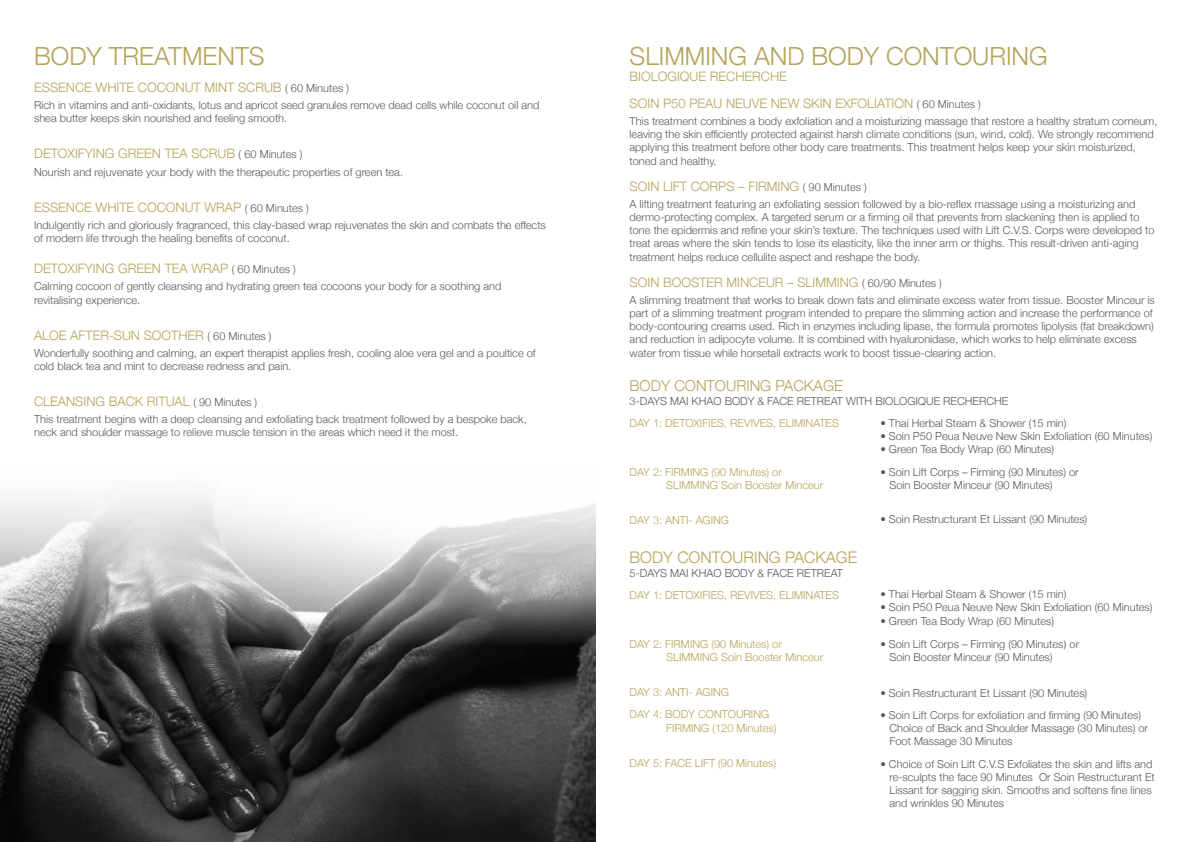
<style>
.page{position:relative;width:1191px;height:842px;background:#fff}
.page>*{position:absolute;margin:0;border:0;box-sizing:border-box;transform-origin:0 0}
.t1{font:300 25px "Helvetica Neue";color:#b3a258}
.t2{font:300 16px "Helvetica Neue";color:#b3a258}
.t3{font:300 15px "Helvetica Neue";color:#b3a258}
.t4{font:300 13px/26.4px "Helvetica Neue";color:#b3a258}
.t5{font:300 11px/13.2px "Helvetica Neue";color:#57585b}
.t6{font:300 11px/13.2px "Helvetica Neue";color:#b5a356}
.s1{font-size:11px;color:#57585b}
.s2{font-family:"Myriad Pro";font-weight:400}
</style>
<div class="page">
<img style="left:0;top:644px;width:595px;height:197px">
<svg style="left:0;top:494px;width:595px;height:150px"></svg>
<h1 class="t1" style="left:34px;top:36px;width:232px">BODY TREATMENTS</h1>
<p class="t4" style="left:34px;top:73px;width:316px">ESSENCE WHITE COCONUT MINT SCRUB <span class="s1">( 60 Minutes )</span></p>
<p class="t5" style="left:34px;top:98px;width:507px">Rich in vitamins and anti-oxidants, lotus and apricot seed granules remove dead cells while coconut oil and shea butter keeps skin nourished and feeling smooth.</p>
<p class="t4" style="left:34px;top:140px;width:270px">DETOXIFYING GREEN TEA SCRUB <span class="s1">( 60 Minutes )</span></p>
<p class="t5" style="left:34px;top:164px;width:370px">Nourish and rejuvenate your body with the therapeutic properties of green tea.</p>
<p class="t4" style="left:34px;top:193px;width:276px">ESSENCE WHITE COCONUT WRAP <span class="s1">( 60 Minutes )</span></p>
<p class="t5" style="left:34px;top:217px;width:513px">Indulgently rich and gloriously fragranced, this clay-based wrap rejuvenates the skin and combats the effects of modern life through the healing benefits of coconut.</p>
<p class="t4" style="left:34px;top:254px;width:263px">DETOXIFYING GREEN TEA WRAP <span class="s1">( 60 Minutes )</span></p>
<p class="t5" style="left:34px;top:279px;width:469px">Calming cocoon of gently cleansing and hydrating green tea cocoons your body for a soothing and revitalising experience.</p>
<p class="t4" style="left:34px;top:321px;width:239px">ALOE AFTER-SUN SOOTHER <span class="s1">( 60 Minutes )</span></p>
<p class="t5" style="left:34px;top:345px;width:503px">Wonderfully soothing and calming, an expert therapist applies fresh, cooling aloe vera gel and a poultice of cold black tea and mint to decrease redness and pain.</p>
<p class="t4" style="left:34px;top:387px;width:225px">CLEANSING BACK RITUAL <span class="s1">( 90 Minutes )</span></p>
<p class="t5" style="left:34px;top:412px;width:494px">This treatment begins with a deep cleansing and exfoliating back treatment followed by a bespoke back, neck and shoulder massage to relieve muscle tension in the areas which need it the most.</p>
<h1 class="t1" style="left:629px;top:36px;width:419px">SLIMMING AND BODY CONTOURING</h1>
<p class="t4" style="left:629px;top:63px;width:352px">BIOLOGIQUE RECHERCHE<br>SOIN P50 PEAU NEUVE NEW SKIN EXFOLIATION <span class="s1">( 60 Minutes )</span></p>
<p class="t5" style="left:629px;top:114px;width:529px">This treatment combines a body exfoliation and a moisturizing massage that restore a healthy stratum corneum, leaving the skin efficiently protected against harsh climate conditions (sun, wind, cold). We strongly recommend applying this treatment before other body care treatments. This treatment helps keep your skin moisturized, toned and healthy.</p>
<p class="t4" style="left:629px;top:172px;width:239px">SOIN LIFT CORPS – FIRMING <span class="s1">( 90 Minutes )</span></p>
<p class="t5" style="left:629px;top:196px;width:526px">A lifting treatment featuring an exfoliating session followed by a bio-reflex massage using a moisturizing and dermo-protecting complex. A targeted serum or a firming oil that prevents from slackening then is applied to tone the epidermis and refine your skin’s texture. The techniques used with Lift C.V.S. Corps were developed to treat areas where the skin tends to lose its elasticity, like the inner arm or thighs. This result-driven anti-aging treatment helps reduce cellulite aspect and reshape the body.</p>
<p class="t4" style="left:629px;top:268px;width:314px">SOIN BOOSTER MINCEUR – SLIMMING <span class="s1">( 60/90 Minutes )</span></p>
<p class="t5" style="left:629px;top:292px;width:527px">A slimming treatment that works to break down fats and eliminate excess water from tissue. Booster Minceur is part of a slimming treatment program intended to prepare the slimming action and increase the performance of body-contouring creams used. Rich in enzymes including lipase, the formula promotes lipolysis (fat breakdown) and reduction in adipocyte volume. It is combined with hyaluronidase, which works to help eliminate excess water from tissue while horsetail extracts work to boost tissue-clearing action.</p>
<h3 class="t3" style="left:629px;top:373px;width:215px">BODY CONTOURING PACKAGE</h3>
<p class="t5" style="left:629px;top:393px;width:380px">3-DAYS MAI KHAO BODY &amp; FACE RETREAT WITH BIOLOGIQUE RECHERCHE</p>
<p class="t6" style="left:629px;top:416px;width:211px">DAY 1: DETOXIFIES, REVIVES, ELIMINATES</p>
<p class="t6" style="left:666px;top:464px;width:158px;text-indent:-37px">DAY 2: FIRMING (90 Minutes) or<br>SLIMMING Soin Booster Minceur</p>
<p class="t6" style="left:629px;top:513px;width:101px">DAY 3: ANTI- AGING</p>
<p class="t5" style="left:880px;top:415px;width:188px">• Thai Herbal Steam &amp; Shower (15 min)</p>
<p class="t5" style="left:880px;top:428px;width:274px">• Soin P50 Peua Neuve New Skin Exfoliation (60 Minutes)</p>
<p class="t5" style="left:880px;top:442px;width:175px">• Green Tea Body Wrap (60 Minutes)</p>
<p class="t5" style="left:889px;top:465px;width:191px;text-indent:-9px">• Soin Lift Corps – Firming (90 Minutes) or<br>Soin Booster Minceur (90 Minutes)</p>
<p class="t5" style="left:880px;top:512px;width:208px">• Soin Restructurant Et Lissant (90 Minutes)</p>
<h2 class="t2" style="left:629px;top:544px;width:229px">BODY CONTOURING PACKAGE</h2>
<p class="t5" style="left:629px;top:565px;width:215px">5-DAYS MAI KHAO BODY &amp; FACE RETREAT</p>
<p class="t6" style="left:629px;top:588px;width:211px">DAY 1: DETOXIFIES, REVIVES, ELIMINATES</p>
<p class="t6" style="left:666px;top:636px;width:158px;text-indent:-37px">DAY 2: FIRMING (90 Minutes) or<br>SLIMMING Soin Booster Minceur</p>
<p class="t6" style="left:629px;top:680px;width:141px;line-height:22.2px">DAY 3: ANTI- AGING<br>DAY 4: BODY CONTOURING</p>
<p class="t6" style="left:666px;top:720px;width:111px">FIRMING (120 Minutes)</p>
<p class="t6" style="left:629px;top:756px;width:148px">DAY 5: FACE LIFT (90 Minutes)</p>
<p class="t5" style="left:880px;top:587px;width:188px">• Thai Herbal Steam &amp; Shower (15 min)</p>
<p class="t5" style="left:880px;top:600px;width:274px">• Soin P50 Peua Neuve New Skin Exfoliation (60 Minutes)</p>
<p class="t5" style="left:880px;top:613px;width:175px">• Green Tea Body Wrap (60 Minutes)</p>
<p class="t5" style="left:889px;top:636px;width:191px;text-indent:-9px">• Soin Lift Corps – Firming (90 Minutes<span class="s2">)</span> or<br>Soin Booster Minceur (90 Minutes)</p>
<p class="t5" style="left:880px;top:685px;width:208px">• Soin Restructurant Et Lissant (90 Minutes)</p>
<p class="t5" style="left:889px;top:707px;width:260px;text-indent:-9px">• Soin Lift Corps for exfoliation and firming (90 Minutes)<br>Choice of Back and Shoulder Massage (30 Minutes) or<br>Foot Massage 30 Minutes</p>
<p class="t5" style="left:889px;top:756px;width:267px;text-indent:-9px">• Choice of Soin Lift C.V.S Exfoliates the skin and lifts and re-sculpts the face 90 Minutes Or Soin Restructurant Et Lissant for sagging skin. Smooths and softens fine lines and wrinkles 90 Minutes</p>
</div>
